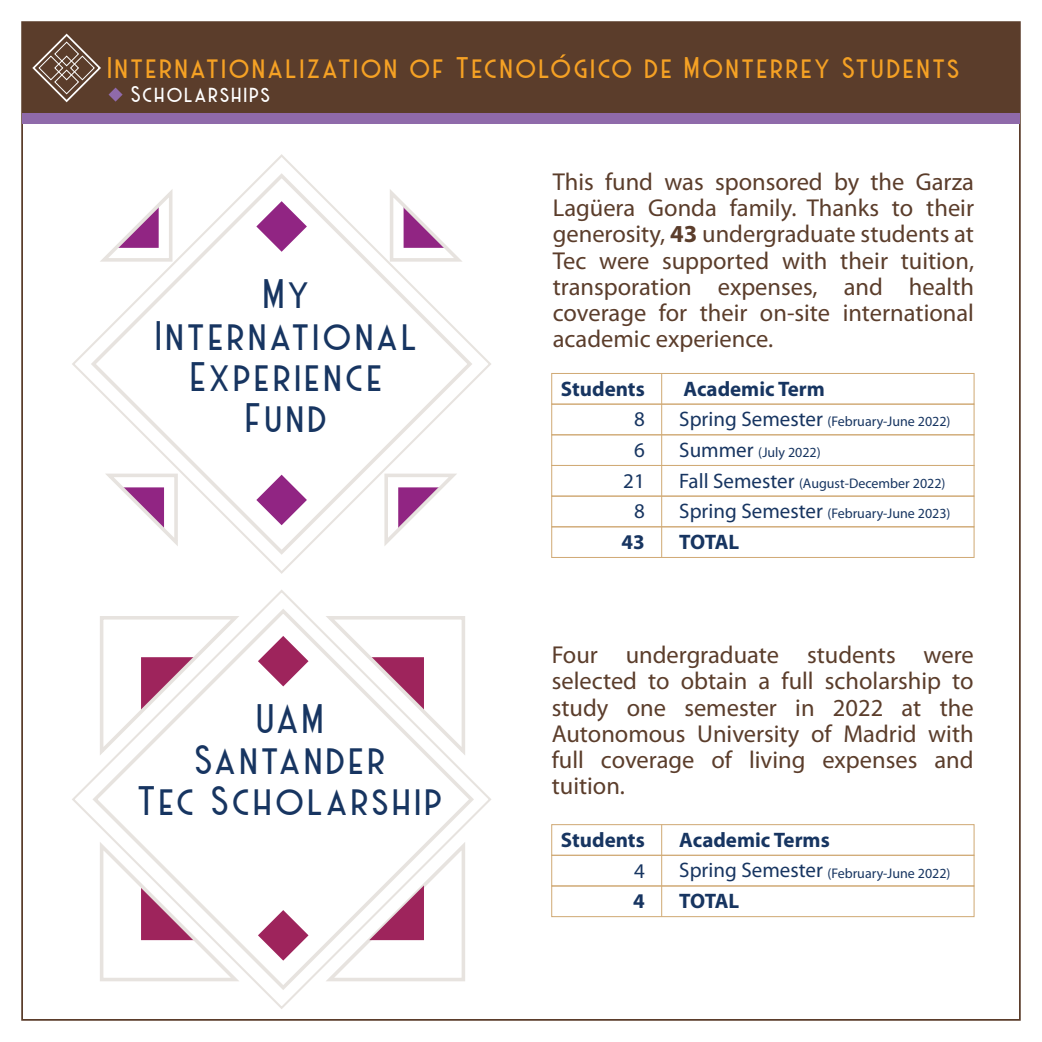
<style>
.page{position:relative;width:1042px;height:1042px;background:#fff}
.page>*{position:absolute;margin:0;border:0;box-sizing:border-box;transform-origin:0 0}
.t1{font:41.12px/41.3px "Haarlem Deco DEMO";letter-spacing:.1em;color:#173561;text-align:center}
.t2{font:29.75px "Haarlem Deco DEMO";letter-spacing:.095em;color:#f5a124}
.t3{font:24.5px/26.2px "Myriad Pro";color:#5b3d2b;text-align:justify}
.t4{font:22.75px "Haarlem Deco DEMO";letter-spacing:.1em;color:#fff}
.t5{font:700 21px "Myriad Pro";color:#173561}
.t6{font:21px/30.6px "Myriad Pro";color:#173561;text-align:center}
.t7{font:14px/30.6px "Myriad Pro";color:#173561}
.s1{font-weight:700}
.s2{font-size:21px}
</style>
<div class="page">
<div style="left:22px;top:22px;width:998px;height:91px;background:#5b3d2b"></div>
<svg style="left:109px;top:88px;width:14px;height:14px"></svg>
<svg style="left:32px;top:33px;width:69px;height:70px"></svg>
<svg style="left:72px;top:154px;width:419px;height:420px"></svg>
<svg style="left:90px;top:606px;width:386px;height:386px"></svg>
<div style="left:551px;top:373px;width:423px;height:32px;border:1px solid #d1ab77"></div>
<div style="left:551px;top:404px;width:423px;height:31px;border:1px solid #d1ab77"></div>
<div style="left:551px;top:434px;width:423px;height:32px;border:1px solid #d1ab77"></div>
<div style="left:551px;top:465px;width:423px;height:32px;border:1px solid #d1ab77"></div>
<div style="left:551px;top:496px;width:423px;height:31px;border:1px solid #d1ab77"></div>
<div style="left:551px;top:526px;width:423px;height:32px;border:1px solid #d1ab77"></div>
<hr style="left:661px;top:373px;width:1px;height:184px;background:#d1ab77">
<div style="left:551px;top:824px;width:423px;height:32px;border:1px solid #d1ab77"></div>
<div style="left:551px;top:855px;width:423px;height:31px;border:1px solid #d1ab77"></div>
<div style="left:551px;top:885px;width:423px;height:32px;border:1px solid #d1ab77"></div>
<hr style="left:661px;top:824px;width:1px;height:92px;background:#d1ab77">
<svg style="left:560px;top:54px;width:6px;height:4px"></svg>
<div style="left:22px;top:113px;width:998px;height:10px;background:#8f6aaa"></div>
<svg style="left:97px;top:614px;width:147px;height:142px"></svg>
<svg style="left:321px;top:841px;width:147px;height:142px"></svg>
<svg style="left:98px;top:837px;width:142px;height:147px"></svg>
<svg style="left:325px;top:613px;width:142px;height:147px"></svg>
<svg style="left:95px;top:188px;width:81px;height:75px"></svg>
<svg style="left:388px;top:184px;width:75px;height:81px"></svg>
<svg style="left:104px;top:470px;width:76px;height:81px"></svg>
<svg style="left:381px;top:472px;width:80px;height:75px"></svg>
<p class="t2" style="left:109px;top:50px;width:853px">Internationalization of Tecnologico de Monterrey Students</p>
<p class="t4" style="left:132px;top:81px;width:141px">Scholarships</p>
<h1 class="t1" style="left:157px;top:273px;width:263px">My<br>International<br>Experience<br>Fund</h1>
<h1 class="t1" style="left:139px;top:698px;width:306px">UAM<br>Santander<br>Tec Scholarship</h1>
<p class="t3" style="left:553px;top:168px;width:423px">This fund was sponsored by the Garza Lagüera Gonda family. Thanks to their generosity, <span class="s1">43</span> undergraduate students at Tec were supported with their tuition, transporation expenses, and health coverage for their on-site international academic experience.</p>
<p class="t5" style="left:561px;top:375px;width:85px">Students</p>
<p class="t6" style="left:623px;top:404px;width:23px">8<br>6<br>21<br>8</p>
<p class="t5" style="left:621px;top:528px;width:25px">43</p>
<p class="t5" style="left:683px;top:375px;width:143px">Academic Term</p>
<p class="t7" style="left:679px;top:406px;width:273px"><span class="s2">Spring Semester</span> (February-June 2022)<br><span class="s2">Summer</span> (July 2022)<br><span class="s2">Fall Semester</span> (August-December 2022)<br><span class="s2">Spring Semester</span> (February-June 2023)</p>
<p class="t5" style="left:679px;top:528px;width:61px">TOTAL</p>
<p class="t3" style="left:552px;top:641px;width:423px">Four undergraduate students were selected to obtain a full scholarship to study one semester in 2022 at the Autonomous University of Madrid with full coverage of living expenses and tuition.</p>
<p class="t5" style="left:561px;top:826px;width:85px">Students</p>
<p class="t6" style="left:634px;top:855px;width:12px">4</p>
<p class="t5" style="left:633px;top:887px;width:13px">4</p>
<p class="t5" style="left:679px;top:826px;width:152px">Academic Terms</p>
<p class="t7" style="left:679px;top:857px;width:273px"><span class="s2">Spring Semester</span> (February-June 2022)</p>
<p class="t5" style="left:679px;top:887px;width:61px">TOTAL</p>
</div>
